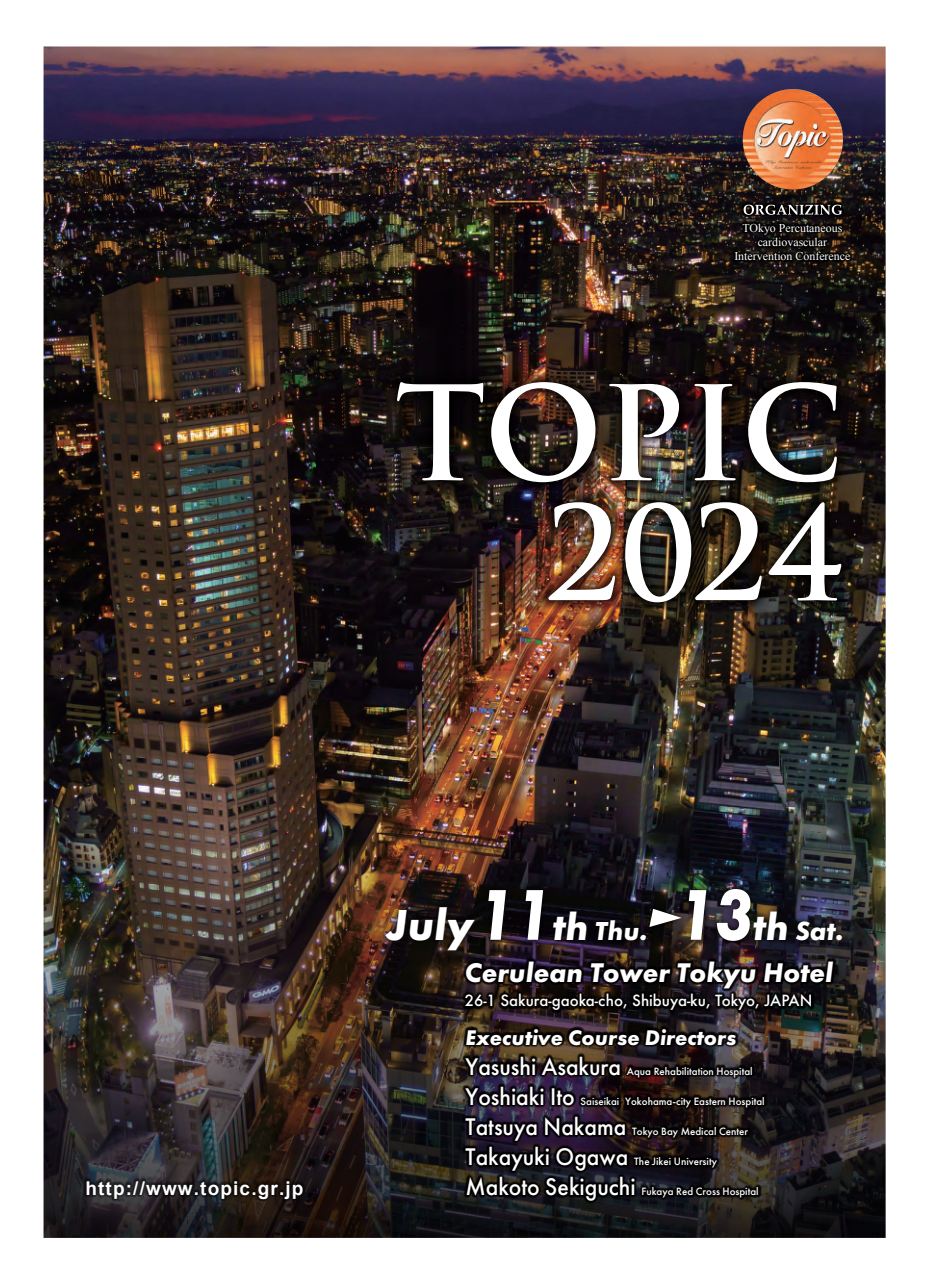
<style>
.page{position:relative;width:930px;height:1285px;background:#fff}
.page>*{position:absolute;margin:0;border:0;box-sizing:border-box;transform-origin:0 0}
.t1{font:700 127.6px/120px "Trajan Pro";letter-spacing:-.01em;color:#fff;text-align:right}
.t2{font:italic 700 45px "Futura PT";color:#fff}
.t3{font:italic 700 28px "Futura PT";color:#fff}
.t4{font:italic 700 27.3px "Futura PT";color:#fff}
.t5{font:500 25px "Futura PT";color:#fff;scale:.95 1}
.t6{font:italic 700 22px "Futura PT";color:#fff}
.t7{font:700 19px "Arial";letter-spacing:.06em;color:#fff}
.t8{font:500 15px "Futura";color:#fff}
.t9{font:11.9px/14.3px "Times New Roman";color:#fff;text-align:center}
.t10{font:500 11px "Futura PT";color:#fff}
.s1{font-size:74.4px}
.s2{font-size:39px}
.s3{font-size:27px}
</style>
<div class="page">
<img style="left:43px;top:46px;width:843px;height:1192px">
<p class="t9" style="left:734px;top:220px;width:118px">TOkyo Percutaneous cardiovascular<br>Intervention Conference</p>
<h1 class="t1" style="left:395px;top:375px;width:449px">TOPIC<br>2024</h1>
<h3 class="t7" style="left:85px;top:1175px;width:219px">http://www.topic.gr.jp</h3>
<h2 class="t2" style="left:386px;top:896px;width:264px">July<span class="s1">11</span><span class="s2">th</span> <span class="s3">Thu.</span></h2>
<h3 class="t4" style="left:678px;top:913px;width:167px"><span class="s1">13</span><span class="s2">th</span> Sat.</h3>
<h3 class="t3" style="left:465px;top:955px;width:370px">Cerulean Tower Tokyu Hotel</h3>
<h3 class="t8" style="left:465px;top:990px;width:349px">26-1 Sakura-gaoka-cho, Shibuya-ku, Tokyo, JAPAN</h3>
<h3 class="t6" style="left:465px;top:1023px;width:272px">Executive Course Directors</h3>
<h3 class="t5" style="left:465px;top:1051px;width:165px">Yasushi Asakura</h3>
<p class="t10" style="left:627px;top:1064px;width:127px">Aqua Rehabilitation Hospital</p>
<h3 class="t5" style="left:465px;top:1081px;width:116px">Yoshiaki Ito</h3>
<p class="t10" style="left:580px;top:1094px;width:186px">Saiseikai Yokohama-city Eastern Hospital</p>
<h3 class="t5" style="left:465px;top:1111px;width:171px">Tatsuya Nakama</h3>
<p class="t10" style="left:632px;top:1124px;width:118px">Tokyo Bay Medical Center</p>
<h3 class="t5" style="left:465px;top:1141px;width:173px">Takayuki Ogawa</h3>
<p class="t10" style="left:634px;top:1154px;width:84px">The Jikei University</p>
<h3 class="t5" style="left:465px;top:1171px;width:181px">Makoto Sekiguchi</h3>
<p class="t10" style="left:641px;top:1184px;width:119px">Fukaya Red Cross Hospital</p>
</div>
